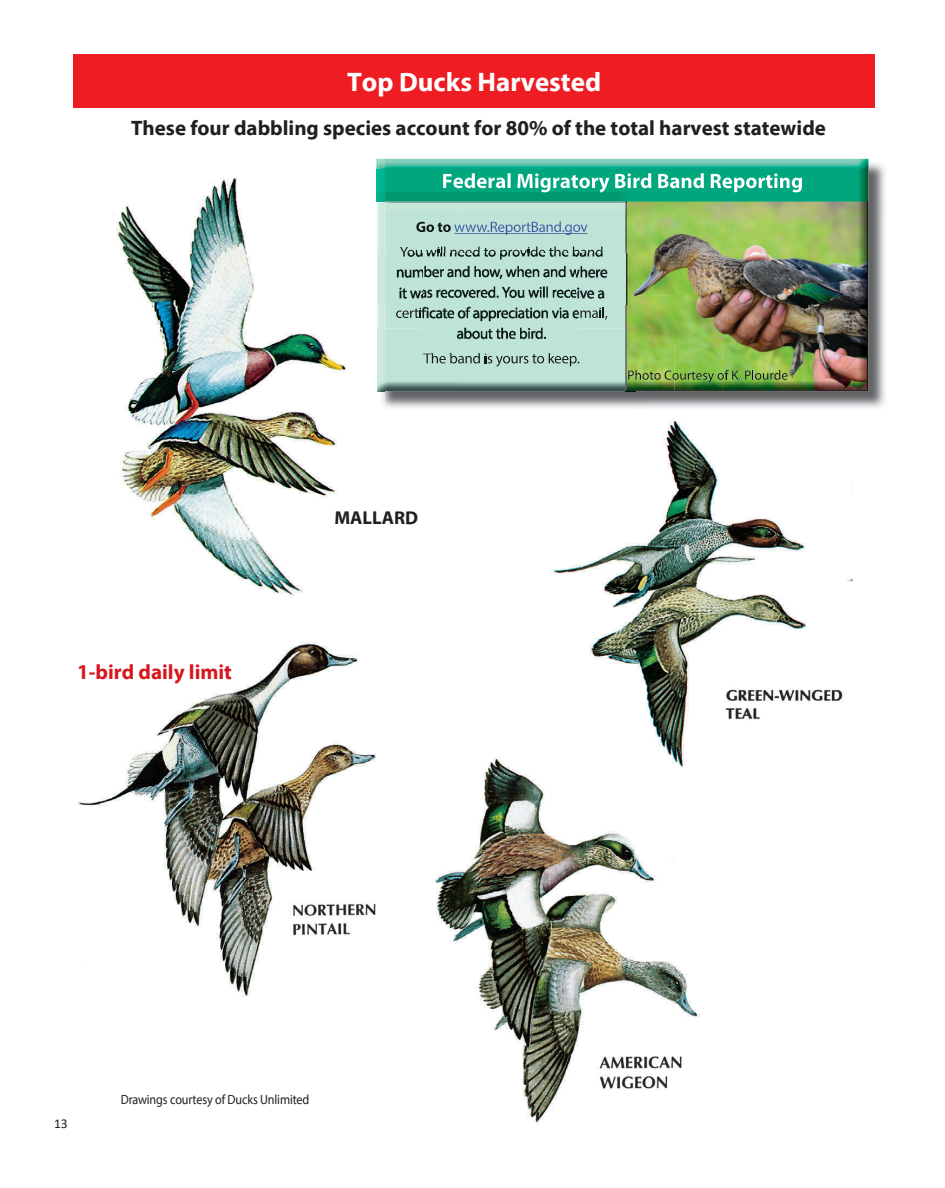
<style>
.page{position:relative;width:945px;height:1188px;background:#fff}
.page>*{position:absolute;margin:0;border:0;box-sizing:border-box;transform-origin:0 0}
.t1{font:700 27px "Myriad Pro";color:#fff}
.t2{font:700 21px "Myriad Pro";color:#231f20}
.t3{font:700 21px "Myriad Pro";color:#d7171f}
.t4{font:700 18.75px "Myriad Pro";color:#231f20}
.t5{font:13.5px "Myriad Pro";letter-spacing:-.01em;color:#231f20;scale:.9 1}
.t6{font:13.5px "Calibri";color:#231f20}
</style>
<div class="page">
<div style="left:74px;top:54px;width:801px;height:54px;background:#ee1d23"></div>
<img style="left:112px;top:177px;width:267px;height:421px">
<img style="left:78px;top:641px;width:298px;height:356px">
<img style="left:435px;top:757px;width:265px;height:368px">
<img style="left:544px;top:419px;width:308px;height:356px">
<img style="left:384px;top:161px;width:501px;height:247px">
<img style="left:379px;top:391px;width:5px;height:13px">
<img style="left:384px;top:202px;width:242px;height:49px">
<img style="left:588px;top:222px;width:14px;height:25px">
<div style="left:384px;top:203px;width:204px;height:51px;background:#bee3d7"></div>
<img style="left:376px;top:170px;width:8px;height:158px">
<img style="left:417px;top:312px;width:209px;height:79px">
<img style="left:460px;top:367px;width:1px;height:24px">
<img style="left:377px;top:328px;width:83px;height:63px">
<img style="left:635px;top:202px;width:232px;height:188px">
<img style="left:867px;top:202px;width:1px;height:188px">
<img style="left:626px;top:202px;width:9px;height:188px">
<img style="left:868px;top:202px;width:1px;height:188px">
<svg style="left:626px;top:390px;width:9px;height:2px"></svg>
<img style="left:376px;top:159px;width:492px;height:11px">
<img style="left:379px;top:161px;width:489px;height:41px">
<img style="left:443px;top:173px;width:359px;height:20px">
<svg style="left:628px;top:370px;width:161px;height:13px;background:#77a147"></svg>
<img style="left:460px;top:221px;width:127px;height:14px">
<svg style="left:416px;top:221px;width:44px;height:14px"></svg>
<img style="left:454px;top:233px;width:133px;height:1px">
<svg style="left:451px;top:247px;width:151px;height:7px"></svg>
<svg style="left:400px;top:247px;width:45px;height:7px"></svg>
<svg style="left:396px;top:308px;width:26px;height:10px"></svg>
<svg style="left:578px;top:307px;width:29px;height:13px"></svg>
<svg style="left:423px;top:353px;width:156px;height:14px;background:#9cbbb1"></svg>
<img style="left:422px;top:254px;width:156px;height:99px">
<img style="left:370px;top:254px;width:53px;height:50px">
<img style="left:577px;top:254px;width:52px;height:50px">
<p class="t1" style="left:347px;top:64px;width:256px">Top Ducks Harvested</p>
<p class="t2" style="left:131px;top:114px;width:696px">These four dabbling species account for 80% of the total harvest statewide</p>
<p class="t3" style="left:77px;top:658px;width:156px">1-bird daily limit</p>
<p class="t4" style="left:334px;top:505px;width:85px">MALLARD</p>
<p class="t6" style="left:54px;top:1114px;width:15px">13</p>
<p class="t5" style="left:121px;top:1091px;width:211px">Drawings courtesy of Ducks Unlimited</p>
</div>
